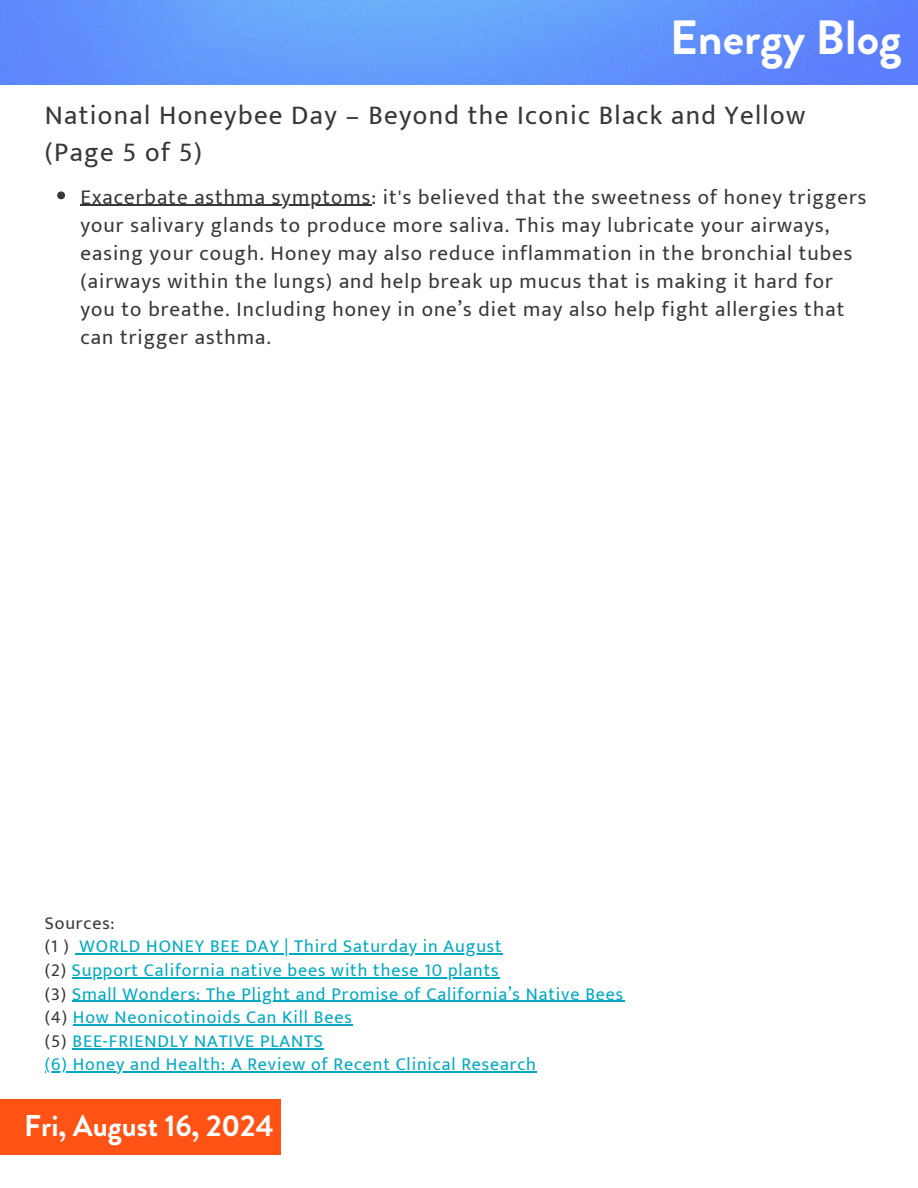
<style>
.page{position:relative;width:918px;height:1188px;background:#fff}
.page>*{position:absolute;margin:0;border:0;box-sizing:border-box;transform-origin:0 0}
.t1{font:700 48px "Brandon Grotesque";color:#fff}
.t2{font:700 30px "Brandon Grotesque";color:#fff}
.t3{font:27px/37.2px "Mukta";letter-spacing:.05em;color:#383838}
.t4{font:21px/28.2px "Mukta";letter-spacing:.05em;color:#383838}
.t5{font:18px/23.7px "Mukta";letter-spacing:.05em;color:#00a9c0;text-align:right}
.t6{font:18px "Mukta";letter-spacing:.05em;color:#383838}
.s1{color:#383838}
</style>
<div class="page">
<img style="left:0;top:0;width:918px;height:84px">
<svg style="left:57px;top:191px;width:8px;height:8px"></svg>
<hr style="left:80px;top:205px;width:292px;height:1px;background:#383838">
<hr style="left:80px;top:953px;width:423px;height:2px;background:#00a9c0">
<hr style="left:72px;top:977px;width:427px;height:1px;background:#00a9c0">
<hr style="left:72px;top:1001px;width:552px;height:1px;background:#00a9c0">
<hr style="left:73px;top:1024px;width:280px;height:1px;background:#00a9c0">
<hr style="left:73px;top:1048px;width:251px;height:1px;background:#00a9c0">
<svg style="left:45px;top:1072px;width:28px;height:1px"></svg>
<hr style="left:73px;top:1072px;width:464px;height:1px;background:#00a9c0">
<div style="left:0;top:1100px;width:281px;height:55px;background:#ff5315"></div>
<h1 class="t1" style="left:670px;top:4px;width:233px">Energy Blog</h1>
<h3 class="t3" style="left:45px;top:96px;width:762px">National Honeybee Day – Beyond the Iconic Black and Yellow (Page 5 of 5)</h3>
<p class="t4" style="left:80px;top:182px;width:787px">Exacerbate asthma symptoms: it's believed that the sweetness of honey triggers your salivary glands to produce more saliva. This may lubricate your airways, easing your cough. Honey may also reduce inflammation in the bronchial tubes (airways within the lungs) and help break up mucus that is making it hard for you to breathe. Including honey in one’s diet may also help fight allergies that can trigger asthma.</p>
<p class="t6" style="left:45px;top:912px;width:71px">Sources:</p>
<p class="t6" style="left:45px;top:936px;width:26px">(1 )</p>
<p class="t5" style="left:45px;top:934px;width:458px">WORLD HONEY BEE DAY | Third Saturday in August<br><span class="s1">(2)</span> Support California native bees with these 10 plants</p>
<p class="t5" style="left:45px;top:982px;width:580px"><span class="s1">(3)</span> Small Wonders: The Plight and Promise of California’s Native Bees</p>
<p class="t5" style="left:45px;top:1005px;width:308px"><span class="s1">(4)</span> How Neonicotinoids Can Kill Bees</p>
<p class="t5" style="left:45px;top:1029px;width:280px"><span class="s1">(5)</span> BEE-FRIENDLY NATIVE PLANTS</p>
<p class="t5" style="left:45px;top:1052px;width:493px">(6) Honey and Health: A Review of Recent Clinical Research</p>
<h2 class="t2" style="left:24px;top:1104px;width:251px">Fri, August 16, 2024</h2>
</div>
